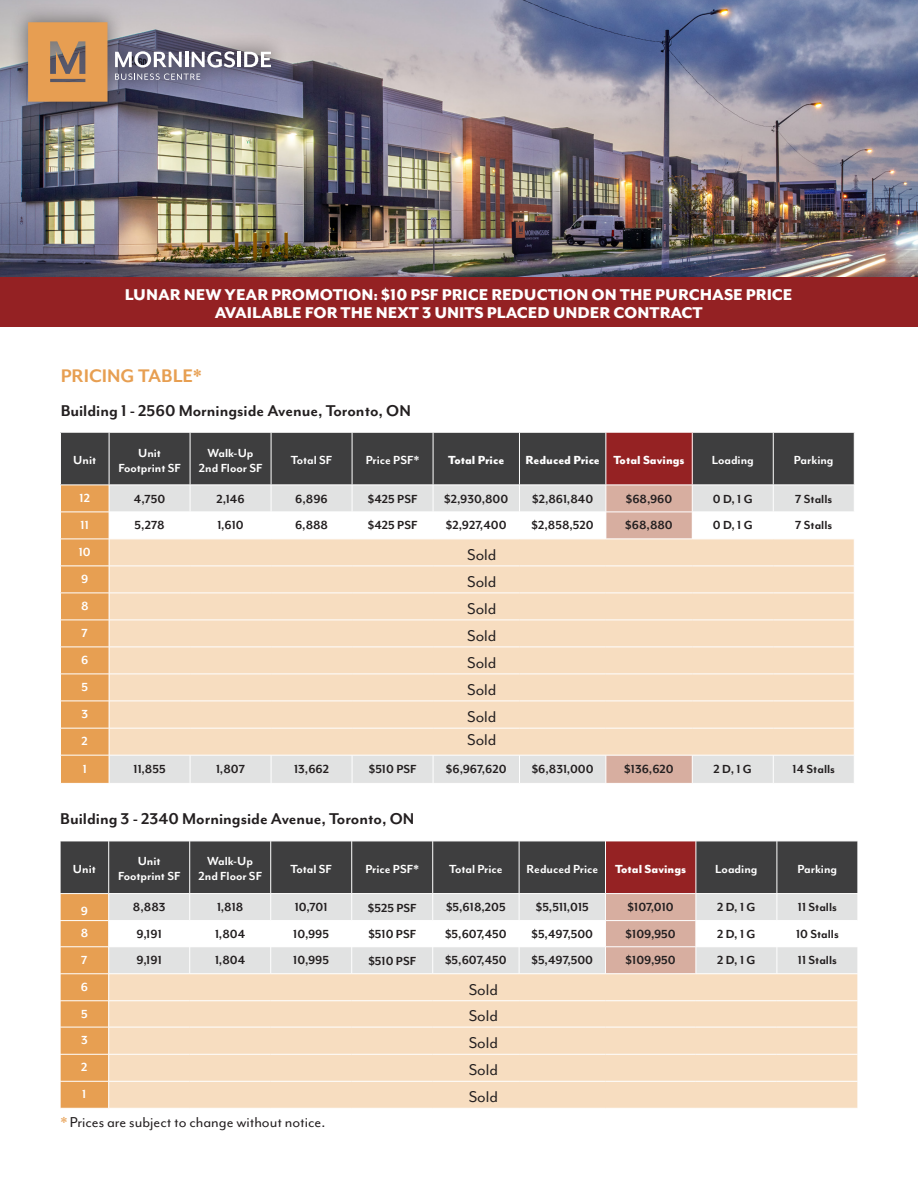
<style>
.page{position:relative;width:918px;height:1188px;background:#fff}
.page>*{position:absolute;margin:0;border:0;box-sizing:border-box;transform-origin:0 0}
.t1{font:700 21px "Mr Eaves Mod OT";color:#e79f52}
.t2{font:800 18px/18px "Mr Eaves Mod OT";color:#fff;text-align:center}
.t3{font:700 18px "Mr Eaves Mod OT";color:#231f20}
.t4{font:18px "Mr Eaves Mod OT";color:#231f20}
.t5{font:16.5px "Mr Eaves Mod OT";color:#231f20}
.t6{font:700 13.5px "Mr Eaves Mod OT";color:#231f20}
.t7{font:700 13.5px/15px "Mr Eaves Mod OT";color:#fff;text-align:center}
.t8{font:800 13.5px "Mr Eaves Mod OT";color:#fff}
.s1{color:#e79f52}
</style>
<div class="page">
<img style="left:0;top:0;width:918px;height:278px">
<svg style="left:60px;top:432px;width:795px;height:351px;background:#dac5b1"></svg>
<div style="left:9px;top:4px;width:280px;height:116px;background:#231f20;opacity:.5"></div>
<svg style="left:28px;top:22px;width:79px;height:80px;background:#d59555"></svg>
<hr style="left:238px;top:52px;width:3px;height:15px;background:#fff">
<svg style="left:244px;top:52px;width:27px;height:15px"></svg>
<svg style="left:115px;top:51px;width:120px;height:29px"></svg>
<svg style="left:60px;top:841px;width:798px;height:267px;background:#d0bdac"></svg>
<hr style="left:109px;top:1001px;width:81px;height:1px;background:#fff">
<hr style="left:190px;top:1001px;width:81px;height:1px;background:#fff">
<hr style="left:271px;top:1001px;width:81px;height:1px;background:#fff">
<hr style="left:352px;top:1001px;width:81px;height:1px;background:#fff">
<hr style="left:433px;top:1001px;width:86px;height:1px;background:#fff">
<hr style="left:519px;top:1001px;width:87px;height:1px;background:#fff">
<hr style="left:606px;top:1001px;width:90px;height:1px;background:#fff">
<hr style="left:696px;top:1001px;width:81px;height:1px;background:#fff">
<hr style="left:777px;top:1001px;width:81px;height:1px;background:#fff">
<hr style="left:109px;top:1054px;width:81px;height:1px;background:#fff">
<hr style="left:190px;top:1054px;width:81px;height:1px;background:#fff">
<hr style="left:271px;top:1054px;width:81px;height:1px;background:#fff">
<hr style="left:352px;top:1054px;width:81px;height:1px;background:#fff">
<hr style="left:433px;top:1054px;width:86px;height:1px;background:#fff">
<hr style="left:519px;top:1054px;width:87px;height:1px;background:#fff">
<hr style="left:606px;top:1054px;width:90px;height:1px;background:#fff">
<hr style="left:696px;top:1054px;width:81px;height:1px;background:#fff">
<hr style="left:777px;top:1054px;width:81px;height:1px;background:#fff">
<hr style="left:109px;top:1081px;width:81px;height:1px;background:#fff">
<hr style="left:190px;top:1081px;width:81px;height:1px;background:#fff">
<hr style="left:271px;top:1081px;width:81px;height:1px;background:#fff">
<hr style="left:352px;top:1081px;width:81px;height:1px;background:#fff">
<hr style="left:433px;top:1081px;width:86px;height:1px;background:#fff">
<hr style="left:519px;top:1081px;width:87px;height:1px;background:#fff">
<hr style="left:606px;top:1081px;width:90px;height:1px;background:#fff">
<hr style="left:696px;top:1081px;width:81px;height:1px;background:#fff">
<hr style="left:777px;top:1081px;width:81px;height:1px;background:#fff">
<div style="left:0;top:278px;width:918px;height:49px;background:#942123"></div>
<p class="t2" style="left:125px;top:285px;width:669px">LUNAR NEW YEAR PROMOTION: $10 PSF PRICE REDUCTION ON THE PURCHASE PRICE<br>AVAILABLE FOR THE NEXT 3 UNITS PLACED UNDER CONTRACT</p>
<p class="t1" style="left:61px;top:364px;width:143px">PRICING TABLE*</p>
<p class="t3" style="left:61px;top:400px;width:352px">Building 1 - 2560 Morningside Avenue, Toronto, ON</p>
<p class="t7" style="left:73px;top:453px;width:24px">Unit</p>
<p class="t7" style="left:118px;top:445px;width:64px">Unit<br>Footprint SF</p>
<p class="t7" style="left:199px;top:445px;width:65px">Walk-Up<br>2nd Floor SF</p>
<p class="t7" style="left:291px;top:453px;width:43px">Total SF</p>
<p class="t7" style="left:366px;top:453px;width:55px">Price PSF*</p>
<p class="t8" style="left:448px;top:452px;width:57px">Total Price</p>
<p class="t8" style="left:526px;top:452px;width:76px">Reduced Price</p>
<p class="t8" style="left:613px;top:452px;width:73px">Total Savings</p>
<p class="t7" style="left:712px;top:453px;width:44px">Loading</p>
<p class="t7" style="left:794px;top:453px;width:41px">Parking</p>
<p class="t7" style="left:80px;top:490px;width:12px">12</p>
<p class="t6" style="left:134px;top:491px;width:33px">4,750</p>
<p class="t6" style="left:216px;top:491px;width:30px">2,146</p>
<p class="t6" style="left:295px;top:491px;width:34px">6,896</p>
<p class="t6" style="left:368px;top:491px;width:51px">$425 PSF</p>
<p class="t6" style="left:444px;top:491px;width:66px">$2,930,800</p>
<p class="t6" style="left:532px;top:491px;width:63px">$2,861,840</p>
<p class="t6" style="left:626px;top:491px;width:48px">$68,960</p>
<p class="t6" style="left:713px;top:491px;width:41px">0 D, 1 G</p>
<p class="t6" style="left:795px;top:491px;width:39px">7 Stalls</p>
<p class="t7" style="left:81px;top:517px;width:10px">11</p>
<p class="t6" style="left:135px;top:517px;width:31px">5,278</p>
<p class="t6" style="left:217px;top:517px;width:28px">1,610</p>
<p class="t6" style="left:295px;top:517px;width:35px">6,888</p>
<p class="t6" style="left:368px;top:517px;width:51px">$425 PSF</p>
<p class="t6" style="left:446px;top:517px;width:62px">$2,927,400</p>
<p class="t6" style="left:532px;top:517px;width:64px">$2,858,520</p>
<p class="t6" style="left:625px;top:517px;width:49px">$68,880</p>
<p class="t6" style="left:713px;top:517px;width:41px">0 D, 1 G</p>
<p class="t6" style="left:795px;top:517px;width:39px">7 Stalls</p>
<p class="t7" style="left:79px;top:544px;width:14px">10</p>
<p class="t4" style="left:467px;top:545px;width:31px">Sold</p>
<p class="t7" style="left:81px;top:571px;width:9px">9</p>
<p class="t4" style="left:467px;top:572px;width:31px">Sold</p>
<p class="t7" style="left:81px;top:598px;width:9px">8</p>
<p class="t4" style="left:467px;top:599px;width:31px">Sold</p>
<p class="t7" style="left:82px;top:625px;width:8px">7</p>
<p class="t4" style="left:467px;top:626px;width:31px">Sold</p>
<p class="t7" style="left:81px;top:652px;width:9px">6</p>
<p class="t4" style="left:467px;top:653px;width:31px">Sold</p>
<p class="t7" style="left:81px;top:679px;width:8px">5</p>
<p class="t4" style="left:467px;top:680px;width:31px">Sold</p>
<p class="t7" style="left:81px;top:706px;width:8px">3</p>
<p class="t4" style="left:467px;top:707px;width:31px">Sold</p>
<p class="t7" style="left:82px;top:734px;width:8px">2</p>
<p class="t4" style="left:467px;top:730px;width:31px">Sold</p>
<p class="t7" style="left:83px;top:761px;width:6px">1</p>
<p class="t6" style="left:134px;top:761px;width:34px">11,855</p>
<p class="t6" style="left:216px;top:761px;width:30px">1,807</p>
<p class="t6" style="left:294px;top:761px;width:37px">13,662</p>
<p class="t6" style="left:369px;top:761px;width:49px">$510 PSF</p>
<p class="t6" style="left:446px;top:761px;width:62px">$6,967,620</p>
<p class="t6" style="left:532px;top:761px;width:63px">$6,831,000</p>
<p class="t6" style="left:624px;top:761px;width:51px">$136,620</p>
<p class="t6" style="left:714px;top:761px;width:40px">2 D, 1 G</p>
<p class="t6" style="left:793px;top:761px;width:44px">14 Stalls</p>
<p class="t3" style="left:60px;top:809px;width:356px">Building 3 - 2340 Morningside Avenue, Toronto, ON</p>
<p class="t7" style="left:73px;top:861px;width:24px">Unit</p>
<p class="t7" style="left:118px;top:854px;width:64px">Unit<br>Footprint SF</p>
<p class="t7" style="left:199px;top:854px;width:65px">Walk-Up<br>2nd Floor SF</p>
<p class="t7" style="left:291px;top:861px;width:43px">Total SF</p>
<p class="t7" style="left:366px;top:861px;width:55px">Price PSF*</p>
<p class="t7" style="left:449px;top:861px;width:55px">Total Price</p>
<p class="t7" style="left:526px;top:861px;width:73px">Reduced Price</p>
<p class="t8" style="left:615px;top:861px;width:73px">Total Savings</p>
<p class="t7" style="left:715px;top:861px;width:44px">Loading</p>
<p class="t7" style="left:798px;top:861px;width:41px">Parking</p>
<p class="t7" style="left:81px;top:903px;width:9px">9</p>
<p class="t6" style="left:133px;top:900px;width:34px">8,883</p>
<p class="t6" style="left:217px;top:900px;width:28px">1,818</p>
<p class="t6" style="left:295px;top:900px;width:34px">10,701</p>
<p class="t6" style="left:368px;top:900px;width:50px">$525 PSF</p>
<p class="t6" style="left:446px;top:900px;width:61px">$5,618,205</p>
<p class="t6" style="left:536px;top:900px;width:55px">$5,511,015</p>
<p class="t6" style="left:628px;top:900px;width:48px">$107,010</p>
<p class="t6" style="left:717px;top:900px;width:40px">2 D, 1 G</p>
<p class="t6" style="left:798px;top:900px;width:41px">11 Stalls</p>
<p class="t7" style="left:81px;top:926px;width:9px">8</p>
<p class="t6" style="left:137px;top:927px;width:27px">9,191</p>
<p class="t6" style="left:215px;top:927px;width:32px">1,804</p>
<p class="t6" style="left:293px;top:927px;width:37px">10,995</p>
<p class="t6" style="left:368px;top:926px;width:49px">$510 PSF</p>
<p class="t6" style="left:445px;top:927px;width:63px">$5,607,450</p>
<p class="t6" style="left:531px;top:927px;width:63px">$5,497,500</p>
<p class="t6" style="left:626px;top:927px;width:52px">$109,950</p>
<p class="t6" style="left:717px;top:927px;width:40px">2 D, 1 G</p>
<p class="t6" style="left:796px;top:927px;width:44px">10 Stalls</p>
<p class="t7" style="left:81px;top:952px;width:8px">7</p>
<p class="t6" style="left:137px;top:953px;width:27px">9,191</p>
<p class="t6" style="left:215px;top:953px;width:32px">1,804</p>
<p class="t6" style="left:293px;top:953px;width:37px">10,995</p>
<p class="t6" style="left:368px;top:953px;width:49px">$510 PSF</p>
<p class="t6" style="left:445px;top:953px;width:63px">$5,607,450</p>
<p class="t6" style="left:531px;top:953px;width:63px">$5,497,500</p>
<p class="t6" style="left:626px;top:953px;width:52px">$109,950</p>
<p class="t6" style="left:717px;top:953px;width:40px">2 D, 1 G</p>
<p class="t6" style="left:798px;top:953px;width:41px">11 Stalls</p>
<p class="t7" style="left:81px;top:979px;width:9px">6</p>
<p class="t4" style="left:469px;top:980px;width:31px">Sold</p>
<p class="t7" style="left:81px;top:1006px;width:8px">5</p>
<p class="t4" style="left:469px;top:1006px;width:31px">Sold</p>
<p class="t7" style="left:81px;top:1033px;width:8px">3</p>
<p class="t4" style="left:469px;top:1033px;width:31px">Sold</p>
<p class="t7" style="left:81px;top:1060px;width:8px">2</p>
<p class="t4" style="left:469px;top:1060px;width:31px">Sold</p>
<p class="t7" style="left:82px;top:1087px;width:6px">1</p>
<p class="t4" style="left:469px;top:1087px;width:31px">Sold</p>
<p class="t5" style="left:61px;top:1113px;width:266px"><span class="s1">*</span> Prices are subject to change without notice.</p>
</div>
